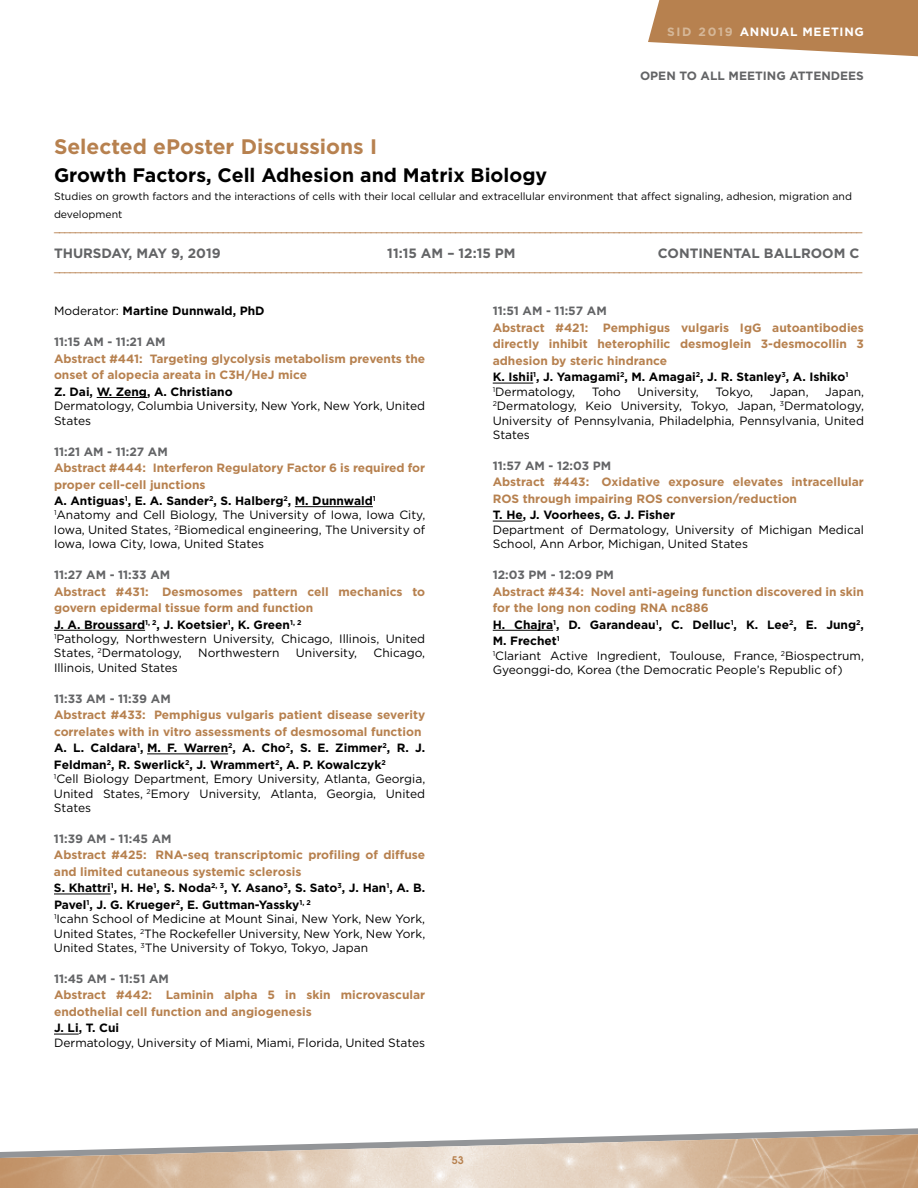
<style>
.page{position:relative;width:918px;height:1188px;background:#fff}
.page>*{position:absolute;margin:0;border:0;box-sizing:border-box;transform-origin:0 0}
.t1{font:700 21px "Gotham";color:#b7814f}
.t2{font:700 19.5px "Gotham";color:#000}
.t3{font:700 13.5px "Gotham";color:#636466}
.t4{font:700 12px/16.5px "Gotham";color:#b7814f}
.t5{font:12px/14.4px "Gotham";color:#000}
.t6{font:12px "Univers";color:#b7814f}
.t7{font:700 12px "Gotham";color:#636466}
.t8{font:700 12px "Gotham";color:#000}
.t9{font:700 12px "Gotham";letter-spacing:.06em;color:#fff}
.t10{font:10.5px/18px "Gotham";color:#000}
.t11{font:600 10.5px "Avant Garde";color:#b7814f}
.s1{color:#d5b798}
.s2{font-weight:400}
.s3{color:#000}
</style>
<div class="page">
<hr style="left:97px;top:397px;width:50px;height:1px;background:#000">
<hr style="left:295px;top:506px;width:78px;height:1px;background:#000">
<hr style="left:54px;top:630px;width:91px;height:1px;background:#000">
<hr style="left:147px;top:754px;width:81px;height:1px;background:#000">
<hr style="left:54px;top:894px;width:57px;height:1px;background:#000">
<svg style="left:54px;top:1034px;width:25px;height:1px"></svg>
<hr style="left:493px;top:383px;width:40px;height:1px;background:#000">
<hr style="left:493px;top:521px;width:30px;height:1px;background:#000">
<hr style="left:493px;top:630px;width:60px;height:1px;background:#000">
<svg style="left:702px;top:1128px;width:216px;height:6px"></svg>
<svg style="left:648px;top:0;width:270px;height:57px;background:#c2946a"></svg>
<img style="left:0;top:1134px;width:918px;height:54px">
<p class="t9" style="left:667px;top:25px;width:198px"><span class="s1">SID 2019</span> ANNUAL MEETING</p>
<p class="t7" style="left:640px;top:69px;width:225px">OPEN TO ALL MEETING ATTENDEES</p>
<h1 class="t1" style="left:54px;top:134px;width:325px">Selected ePoster Discussions I</h1>
<h2 class="t2" style="left:54px;top:164px;width:495px">Growth Factors, Cell Adhesion and Matrix Biology</h2>
<p class="t10" style="left:54px;top:187px;width:799px">Studies on growth factors and the interactions of cells with their local cellular and extracellular environment that affect signaling, adhesion, migration and development</p>
<p class="t6" style="left:54px;top:224px;width:810px">–––––––––––––––––––––––––––––––––––––––––––––––––––––––––––––––––––––––––––––––––––––––––––––––––––––––––––––––––––––––––––––––––––––––––––––––––––––––––</p>
<p class="t3" style="left:54px;top:245px;width:168px">THURSDAY, MAY 9, 2019</p>
<p class="t3" style="left:387px;top:245px;width:130px">11:15 AM – 12:15 PM</p>
<p class="t3" style="left:658px;top:245px;width:203px">CONTINENTAL BALLROOM C</p>
<p class="t6" style="left:54px;top:264px;width:810px">–––––––––––––––––––––––––––––––––––––––––––––––––––––––––––––––––––––––––––––––––––––––––––––––––––––––––––––––––––––––––––––––––––––––––––––––––––––––––</p>
<p class="t8" style="left:54px;top:304px;width:212px"><span class="s2">Moderator:</span> Martine Dunnwald, PhD</p>
<p class="t7" style="left:54px;top:335px;width:113px">11:15 AM - 11:21 AM</p>
<p class="t4" style="left:54px;top:350px;width:373px">Abstract #441: Targeting glycolysis metabolism prevents the onset of alopecia areata in C3H/HeJ mice</p>
<p class="t8" style="left:54px;top:385px;width:180px">Z. Dai, W. Zeng, A. Christiano</p>
<p class="t5" style="left:54px;top:399px;width:373px">Dermatology, Columbia University, New York, New York, United<br>States</p>
<p class="t7" style="left:54px;top:444px;width:115px">11:21 AM - 11:27 AM</p>
<p class="t4" style="left:54px;top:459px;width:373px">Abstract #444: Interferon Regulatory Factor 6 is required for proper cell-cell junctions<br><span class="s3">A. Antiguas</span><sup>1</sup><span class="s3">, E. A. Sander</span><sup>2</sup><span class="s3">, S. Halberg</span><sup>2</sup><span class="s3">, M. Dunnwald</span><sup>1</sup></p>
<p class="t5" style="left:54px;top:508px;width:373px;text-align:justify"><sup>1</sup>Anatomy and Cell Biology, The University of Iowa, Iowa City, Iowa, United States, <sup>2</sup>Biomedical engineering, The University of Iowa, Iowa City, Iowa, United States</p>
<p class="t7" style="left:54px;top:568px;width:118px">11:27 AM - 11:33 AM</p>
<p class="t4" style="left:54px;top:583px;width:373px">Abstract #431: Desmosomes pattern cell mechanics to govern epidermal tissue form and function<br><span class="s3">J. A. Broussard</span><sup>1,</sup> <sup>2</sup><span class="s3">, J. Koetsier</span><sup>1</sup><span class="s3">, K. Green</span><sup>1,</sup> <sup>2</sup></p>
<p class="t5" style="left:54px;top:631px;width:373px"><sup>1</sup>Pathology, Northwestern University, Chicago, Illinois, United<br>States, <sup>2</sup>Dermatology,</p>
<p class="t7" style="left:493px;top:304px;width:116px">11:51 AM - 11:57 AM</p>
<p class="t4" style="left:493px;top:319px;width:373px">Abstract #421: Pemphigus vulgaris IgG autoantibodies directly inhibit heterophilic desmoglein 3-desmocollin 3 adhesion by steric hindrance<br><span class="s3">K. Ishii</span><sup>1</sup><span class="s3">, J. Yamagami</span><sup>2</sup><span class="s3">, M. Amagai</span><sup>2</sup><span class="s3">, J. R. Stanley</span><sup>3</sup><span class="s3">, A. Ishiko</span><sup>1</sup></p>
<p class="t5" style="left:493px;top:384px;width:84px"><sup>1</sup>Dermatology,</p>
<p class="t5" style="left:592px;top:384px;width:31px">Toho</p>
<p class="t5" style="left:638px;top:384px;width:63px">University,</p>
<p class="t5" style="left:715px;top:384px;width:39px">Tokyo,</p>
<p class="t5" style="left:770px;top:384px;width:40px">Japan,</p>
<p class="t5" style="left:493px;top:384px;width:373px;text-align:justify;text-indent:332px">Japan, <sup>2</sup>Dermatology, Keio University, Tokyo, Japan, <sup>3</sup>Dermatology, University of Pennsylvania, Philadelphia, Pennsylvania, United States</p>
<p class="t7" style="left:493px;top:459px;width:120px">11:57 AM - 12:03 PM</p>
<p class="t4" style="left:493px;top:474px;width:373px">Abstract #443: Oxidative exposure elevates intracellular<br>ROS through impairing ROS conversion/reduction</p>
<p class="t8" style="left:493px;top:508px;width:184px">T. He, J. Voorhees, G. J. Fisher</p>
<p class="t5" style="left:493px;top:522px;width:373px">Department of Dermatology, University of Michigan Medical<br>School, Ann Arbor, Michigan, United States</p>
<p class="t7" style="left:493px;top:568px;width:123px">12:03 PM - 12:09 PM</p>
<p class="t4" style="left:493px;top:583px;width:373px">Abstract #434: Novel anti-ageing function discovered in skin for the long non coding RNA nc886<br><span class="s3">H. Chajra</span><sup>1</sup><span class="s3">, D. Garandeau</span><sup>1</sup><span class="s3">, C. Delluc</span><sup>1</sup><span class="s3">, K. Lee</span><sup>2</sup><span class="s3">, E. Jung</span><sup>2</sup><span class="s3">, M. Frechet</span><sup>1</sup></p>
<p class="t5" style="left:493px;top:648px;width:373px"><sup>1</sup>Clariant Active Ingredient, Toulouse, France, <sup>2</sup>Biospectrum,<br>Gyeonggi-do, Korea (the Democratic People’s Republic of)</p>
<p class="t5" style="left:198px;top:646px;width:83px">Northwestern</p>
<p class="t5" style="left:296px;top:646px;width:63px">University,</p>
<p class="t5" style="left:374px;top:646px;width:53px">Chicago,</p>
<p class="t5" style="left:54px;top:660px;width:125px">Illinois, United States</p>
<p class="t7" style="left:54px;top:692px;width:118px">11:33 AM - 11:39 AM</p>
<p class="t4" style="left:54px;top:706px;width:373px">Abstract #433: Pemphigus vulgaris patient disease severity correlates with in vitro assessments of desmosomal function <span class="s3">A. L. Caldara</span><sup>1</sup><span class="s3">, M. F. Warren</span><sup>2</sup><span class="s3">, A. Cho</span><sup>2</sup><span class="s3">, S. E. Zimmer</span><sup>2</sup><span class="s3">, R. J.<br>Feldman</span><sup>2</sup><span class="s3">, R. Swerlick</span><sup>2</sup><span class="s3">, J. Wrammert</span><sup>2</sup><span class="s3">, A. P. Kowalczyk</span><sup>2</sup></p>
<p class="t5" style="left:54px;top:772px;width:373px;text-align:justify"><sup>1</sup>Cell Biology Department, Emory University, Atlanta, Georgia, United States, <sup>2</sup>Emory University, Atlanta, Georgia, United States</p>
<p class="t7" style="left:54px;top:832px;width:119px">11:39 AM - 11:45 AM</p>
<p class="t4" style="left:54px;top:847px;width:373px">Abstract #425: RNA-seq transcriptomic profiling of diffuse and limited cutaneous systemic sclerosis<br><span class="s3">S. Khattri</span><sup>1</sup><span class="s3">, H. He</span><sup>1</sup><span class="s3">, S. Noda</span><sup>2,</sup> <sup>3</sup><span class="s3">, Y. Asano</span><sup>3</sup><span class="s3">, S. Sato</span><sup>3</sup><span class="s3">, J. Han</span><sup>1</sup><span class="s3">, A. B.<br>Pavel</span><sup>1</sup><span class="s3">, J. G. Krueger</span><sup>2</sup><span class="s3">, E. Guttman-Yassky</span><sup>1,</sup> <sup>2</sup></p>
<p class="t5" style="left:54px;top:912px;width:373px;text-align:justify"><sup>1</sup>Icahn School of Medicine at Mount Sinai, New York, New York, United States, <sup>2</sup>The Rockefeller University, New York, New York, United States, <sup>3</sup>The University of Tokyo, Tokyo, Japan</p>
<p class="t7" style="left:54px;top:972px;width:116px">11:45 AM - 11:51 AM</p>
<p class="t4" style="left:54px;top:987px;width:373px">Abstract #442: Laminin alpha 5 in skin microvascular endothelial cell function and angiogenesis</p>
<p class="t8" style="left:54px;top:1021px;width:67px">J. Li, T. Cui</p>
<p class="t5" style="left:54px;top:1035px;width:373px">Dermatology, University of Miami, Miami, Florida, United States</p>
<p class="t11" style="left:452px;top:1153px;width:13px">53</p>
</div>
